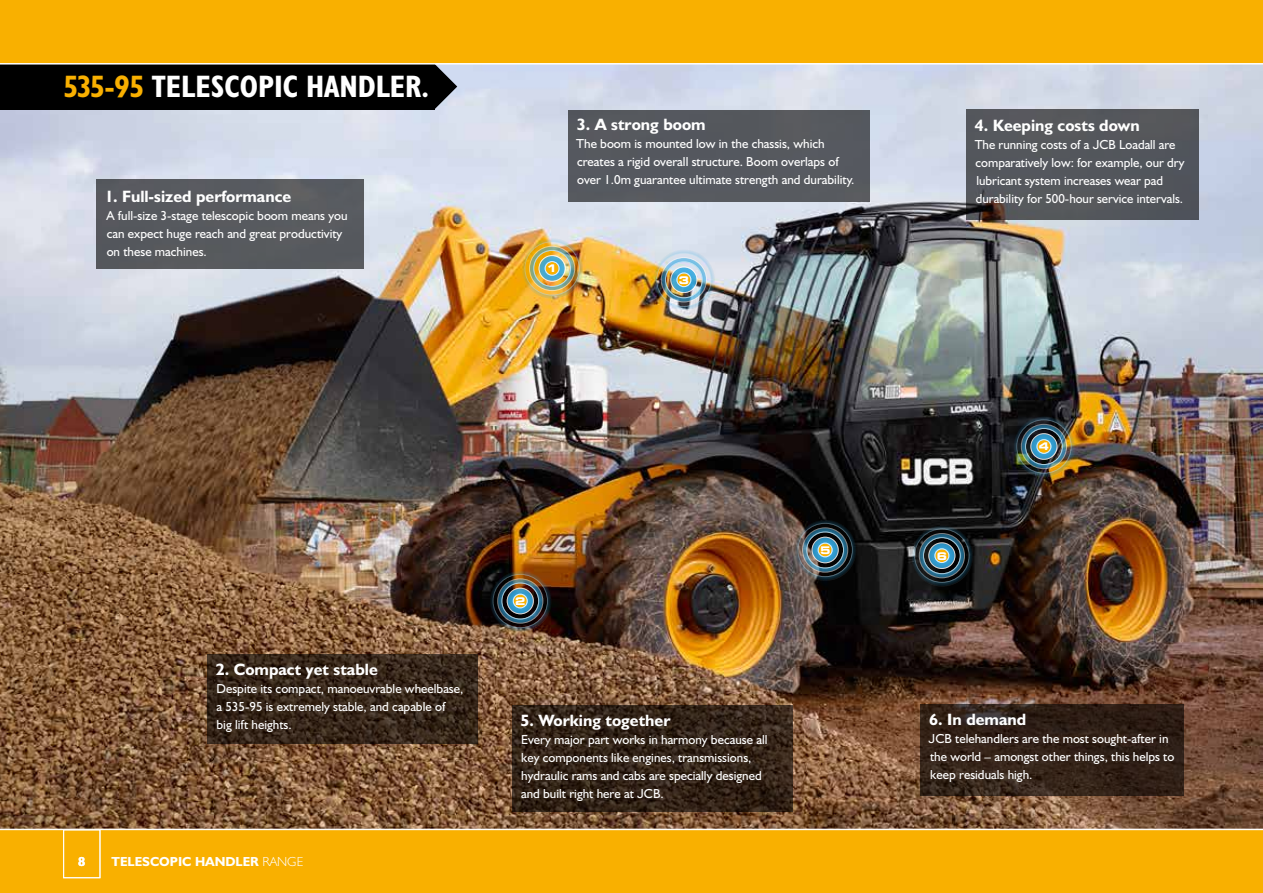
<style>
.page{position:relative;width:1263px;height:893px;background:#fff}
.page>*{position:absolute;margin:0;border:0;box-sizing:border-box;transform-origin:0 0}
.t1{font:31.2px "JCB Bold Condensed";color:#fff}
.t2{font:16.5px "JCB Bold";color:#fff}
.t3{font:13.2px/18px "JCB Roman";color:#fff}
.t4{font:13.2px "JCB Bold";color:#fff}
.t5{font:700 expanded 10.5px "Square 721 BT";color:#fff}
.s1{color:#f9b000}
.s2{font-family:"JCB Light"}
</style>
<div class="page">
<img style="left:0;top:65px;width:1263px;height:764px">
<div style="left:0;top:829px;width:1263px;height:64px;background:#f9b000"></div>
<hr style="left:0;top:829px;width:1263px;height:1px;background:#fff">
<svg style="left:434px;top:65px;width:23px;height:44px"></svg>
<div style="left:0;top:53px;width:434px;height:56px;background:#000"></div>
<div style="left:0;top:0;width:1263px;height:64px;background:#f9b000"></div>
<div style="left:63px;top:829px;width:37px;height:49px;border:1px solid #fff"></div>
<hr style="left:0;top:63px;width:1263px;height:2px;background:#fff">
<div style="left:966px;top:109px;width:233px;height:111px;background:#54575c"></div>
<svg style="left:921px;top:704px;width:263px;height:91px;background:#312118"></svg>
<div style="left:568px;top:110px;width:302px;height:91px;background:#56595f"></div>
<svg style="left:207px;top:654px;width:270px;height:89px;background:#352519"></svg>
<div style="left:96px;top:179px;width:267px;height:90px;background:#575a5e"></div>
<svg style="left:512px;top:705px;width:280px;height:106px;background:#312217"></svg>
<img style="left:488px;top:569px;width:64px;height:64px">
<img style="left:652px;top:248px;width:64px;height:63px">
<img style="left:1012px;top:415px;width:64px;height:63px">
<img style="left:793px;top:518px;width:64px;height:64px">
<svg style="left:910px;top:524px;width:64px;height:63px;background:#2e3f43"></svg>
<img style="left:520px;top:237px;width:64px;height:63px">
<h1 class="t1" style="left:64px;top:67px;width:367px"><span class="s1">535-95</span> TELESCOPIC HANDLER.</h1>
<p class="t2" style="left:105px;top:186px;width:188px">1. Full-sized performance</p>
<p class="t3" style="left:106px;top:206px;width:243px">A full-size 3-stage telescopic boom means you can expect huge reach and great productivity on these machines.</p>
<p class="t2" style="left:577px;top:115px;width:130px">3. A strong boom</p>
<p class="t3" style="left:576px;top:135px;width:280px">The boom is mounted low in the chassis, which creates a rigid overall structure. Boom overlaps of over 1.0m guarantee ultimate strength and durability.</p>
<p class="t5" style="left:547px;top:262px;width:12px">1</p>
<p class="t5" style="left:679px;top:273px;width:12px">3</p>
<p class="t2" style="left:216px;top:659px;width:163px">2. Compact yet stable</p>
<p class="t3" style="left:216px;top:679px;width:249px">Despite its compact, manoeuvrable wheelbase, a 535-95 is extremely stable, and capable of big lift heights.</p>
<p class="t4" style="left:78px;top:853px;width:9px">8</p>
<p class="t4" style="left:112px;top:853px;width:193px">TELESCOPIC HANDLER <span class="s2">RANGE</span></p>
<p class="t5" style="left:515px;top:595px;width:12px">2</p>
<p class="t2" style="left:521px;top:710px;width:151px">5. Working together</p>
<p class="t3" style="left:521px;top:730px;width:248px">Every major part works in harmony because all key components like engines, transmissions, hydraulic rams and cabs are specially designed and built right here at JCB.</p>
<p class="t5" style="left:820px;top:544px;width:12px">5</p>
<p class="t2" style="left:975px;top:115px;width:166px">4. Keeping costs down</p>
<p class="t3" style="left:975px;top:135px;width:211px">The running costs of a JCB Loadall are comparatively low: for example, our dry lubricant system increases wear pad durability for 500-hour service intervals.</p>
<p class="t5" style="left:937px;top:549px;width:12px">6</p>
<p class="t5" style="left:1039px;top:440px;width:12px">4</p>
<p class="t2" style="left:929px;top:709px;width:98px">6. In demand</p>
<p class="t3" style="left:928px;top:729px;width:247px">JCB telehandlers are the most sought-after in the world – amongst other things, this helps to keep residuals high.</p>
</div>
